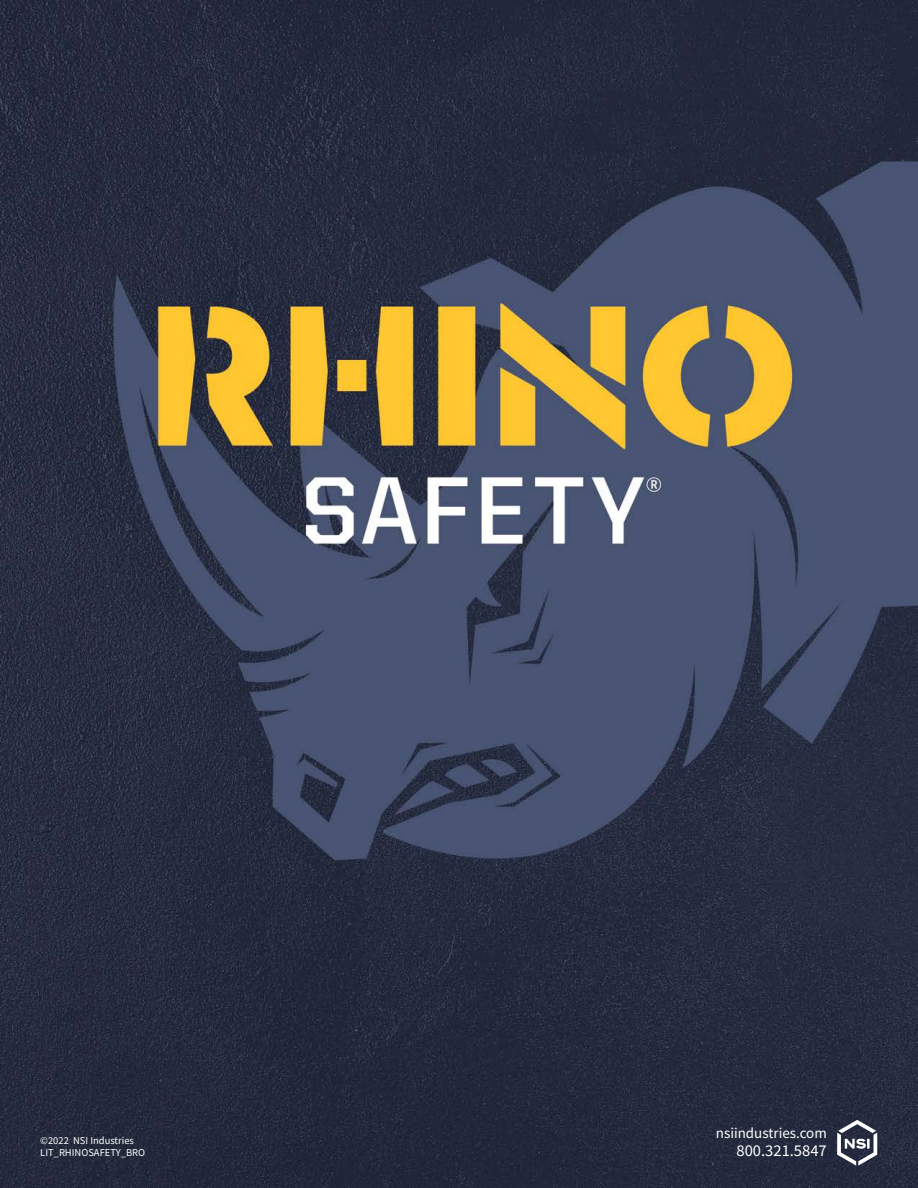
<style>
.page{position:relative;width:918px;height:1188px;background:#fff}
.page>*{position:absolute;margin:0;border:0;box-sizing:border-box;transform-origin:0 0}
.t1{font:16.5px "Source Sans Pro";color:#fff}
.t2{font:15px "Source Sans Pro";color:#fff}
.t3{font:10.5px/12px "Source Sans Pro";color:#fff}
</style>
<div class="page">
<img style="left:0;top:0;width:918px;height:1188px">
<svg style="left:837px;top:1120px;width:40px;height:46px"></svg>
<p class="t3" style="left:40px;top:1134px;width:106px">©2022 NSI Industries<br>LIT_RHINOSAFETY_BRO</p>
<h2 class="t2" style="left:716px;top:1124px;width:112px">nsiindustries.com</h2>
<h1 class="t1" style="left:737px;top:1140px;width:92px">800.321.5847</h1>
</div>
